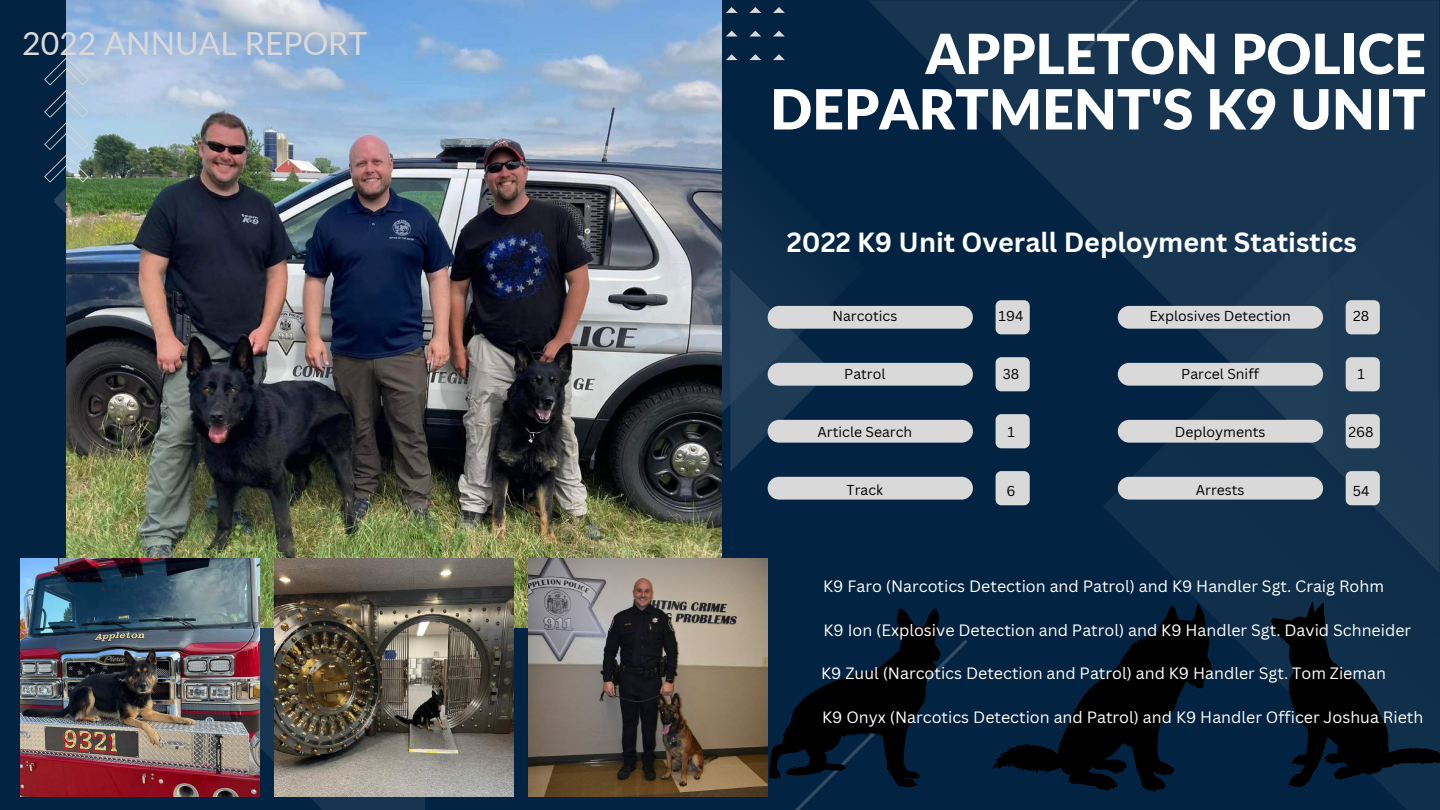
<style>
.page{position:relative;width:1440px;height:810px;background:#fff}
.page>*{position:absolute;margin:0;border:0;box-sizing:border-box;transform-origin:0 0}
.t1{font:900 55.4px/55.4px "Lato";color:#fff;text-align:right}
.t2{font:32px "Lato";color:#d9d9d9}
.t3{font:700 27px "Canva Sans";color:#fff}
.t4{font:16px "Canva Sans";color:#fff}
.t5{font:14px "Canva Sans";color:#000}
</style>
<div class="page">
<img style="left:0;top:0;width:1440px;height:810px">
<svg style="left:726px;top:7px;width:12px;height:6px"></svg>
<svg style="left:726px;top:31px;width:12px;height:6px"></svg>
<svg style="left:726px;top:54px;width:12px;height:6px"></svg>
<svg style="left:749px;top:7px;width:12px;height:6px"></svg>
<svg style="left:749px;top:31px;width:12px;height:6px"></svg>
<svg style="left:749px;top:54px;width:12px;height:6px"></svg>
<svg style="left:773px;top:7px;width:12px;height:6px"></svg>
<svg style="left:773px;top:31px;width:12px;height:6px"></svg>
<svg style="left:773px;top:54px;width:12px;height:6px"></svg>
<img style="left:66px;top:0;width:656px;height:628px">
<img style="left:21px;top:558px;width:238px;height:239px">
<svg style="left:44px;top:57px;width:45px;height:125px;background:#607b92"></svg>
<img style="left:275px;top:558px;width:238px;height:239px">
<img style="left:529px;top:558px;width:238px;height:239px">
<svg style="left:1271px;top:601px;width:169px;height:187px;background:#071c2e"></svg>
<svg style="left:769px;top:607px;width:173px;height:181px;background:#011527"></svg>
<svg style="left:993px;top:603px;width:222px;height:189px;background:#011528"></svg>
<svg style="left:767px;top:300px;width:263px;height:205px;background:#5e7182"></svg>
<svg style="left:1117px;top:300px;width:263px;height:205px;background:#657787"></svg>
<h2 class="t2" style="left:22px;top:23px;width:346px">2022 ANNUAL REPORT</h2>
<h1 class="t1" style="left:770px;top:25px;width:657px">APPLETON POLICE<br>DEPARTMENT'S K9 UNIT</h1>
<h3 class="t3" style="left:787px;top:223px;width:572px">2022 K9 Unit Overall Deployment Statistics</h3>
<p class="t5" style="left:832px;top:306px;width:66px">Narcotics</p>
<p class="t5" style="left:999px;top:306px;width:26px">194</p>
<p class="t5" style="left:1150px;top:306px;width:143px">Explosives Detection</p>
<p class="t5" style="left:1353px;top:306px;width:18px">28</p>
<p class="t5" style="left:844px;top:364px;width:43px">Patrol</p>
<p class="t5" style="left:1003px;top:364px;width:18px">38</p>
<p class="t5" style="left:1181px;top:364px;width:79px">Parcel Sniff</p>
<p class="t5" style="left:1357px;top:364px;width:9px">1</p>
<p class="t5" style="left:818px;top:422px;width:96px">Article Search</p>
<p class="t5" style="left:1007px;top:422px;width:9px">1</p>
<p class="t5" style="left:1175px;top:422px;width:92px">Deployments</p>
<p class="t5" style="left:1349px;top:422px;width:27px">268</p>
<p class="t5" style="left:847px;top:480px;width:38px">Track</p>
<p class="t5" style="left:1007px;top:481px;width:10px">6</p>
<p class="t5" style="left:1196px;top:480px;width:50px">Arrests</p>
<p class="t5" style="left:1353px;top:481px;width:18px">54</p>
<p class="t4" style="left:823px;top:575px;width:562px">K9 Faro (Narcotics Detection and Patrol) and K9 Handler Sgt. Craig Rohm</p>
<p class="t4" style="left:823px;top:619px;width:589px">K9 Ion (Explosive Detection and Patrol) and K9 Handler Sgt. David Schneider</p>
<p class="t4" style="left:821px;top:662px;width:566px">K9 Zuul (Narcotics Detection and Patrol) and K9 Handler Sgt. Tom Zieman</p>
<p class="t4" style="left:822px;top:706px;width:603px">K9 Onyx (Narcotics Detection and Patrol) and K9 Handler Officer Joshua Rieth</p>
</div>
